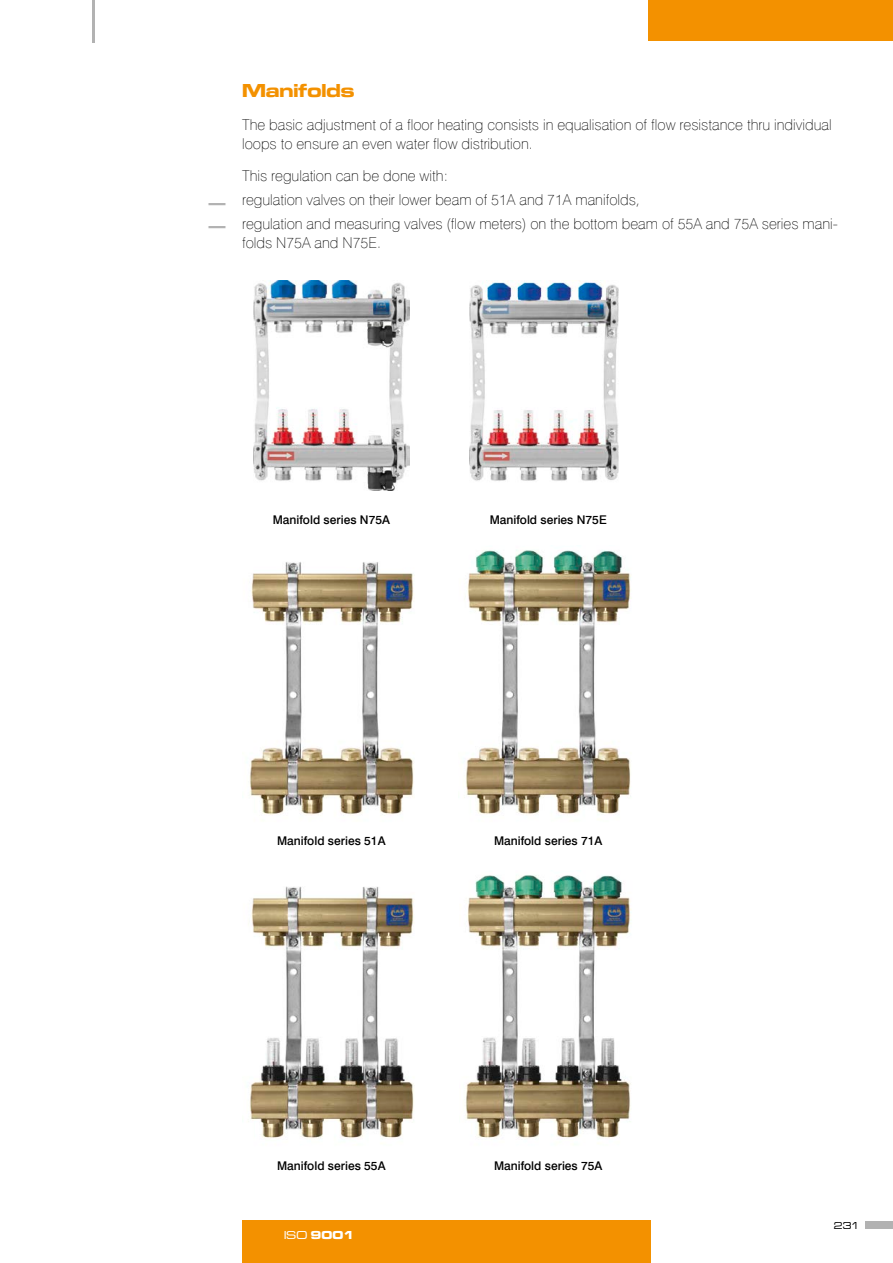
<style>
.page{position:relative;width:893px;height:1263px;background:#fff}
.page>*{position:absolute;margin:0;border:0;box-sizing:border-box;transform-origin:0 0}
.t1{font:19.5px "Microgramma D Bol Ext";color:#f39100}
.t2{font:15px/19.5px "Swis 721 Th EU";color:#000}
.t3{font:12px "Swis 721 Md EU";color:#000}
.t4{font:12px "Microgramma D Bol Ext";color:#fff}
.t5{font:10.5px "Microgramma D Med Ext";color:#000}
.s1{font-family:"Microgramma D Bol Ext";font-size:16.2px;color:#b2b2b2}
.s2{font-family:"Microgramma D Med Ext"}
</style>
<div class="page">
<div style="left:242px;top:1220px;width:409px;height:43px;background:#f39100"></div>
<hr style="left:92px;top:0;width:3px;height:43px;background:#b2b2b2">
<div style="left:648px;top:0;width:245px;height:41px;background:#f39100"></div>
<div style="left:865px;top:1222px;width:28px;height:7px;background:#b2b2b2"></div>
<img style="left:466px;top:550px;width:165px;height:265px">
<img style="left:250px;top:562px;width:164px;height:253px">
<img style="left:253px;top:281px;width:156px;height:209px">
<img style="left:469px;top:281px;width:150px;height:200px">
<img style="left:250px;top:886px;width:164px;height:253px">
<img style="left:465px;top:875px;width:166px;height:263px">
<h1 class="t1" style="left:242px;top:78px;width:114px">Manifolds</h1>
<p class="t2" style="left:242px;top:114px;width:591px">The basic adjustment of a floor heating consists in equalisation of flow resistance thru individual loops to ensure an even water flow distribution.</p>
<p class="t2" style="left:242px;top:166px;width:207px">This regulation can be done with:</p>
<p class="t2" style="left:208px;top:190px;width:433px"><span class="s1">—</span> regulation valves on their lower beam of 51A and 71A manifolds,</p>
<p class="t2" style="left:242px;top:214px;width:597px;text-indent:-34px"><span class="s1">—</span> regulation and measuring valves (flow meters) on the bottom beam of 55A and 75A series mani&shy;folds N75A and N75E.</p>
<p class="t3" style="left:273px;top:512px;width:119px">Manifold series N75A</p>
<p class="t3" style="left:490px;top:512px;width:119px">Manifold series N75E</p>
<p class="t3" style="left:277px;top:834px;width:110px">Manifold series 51A</p>
<p class="t3" style="left:494px;top:834px;width:110px">Manifold series 71A</p>
<p class="t3" style="left:277px;top:1158px;width:110px">Manifold series 55A</p>
<p class="t3" style="left:494px;top:1158px;width:110px">Manifold series 75A</p>
<p class="t4" style="left:284px;top:1227px;width:71px"><span class="s2">ISO</span> 9001</p>
<p class="t5" style="left:834px;top:1219px;width:27px">231</p>
</div>
